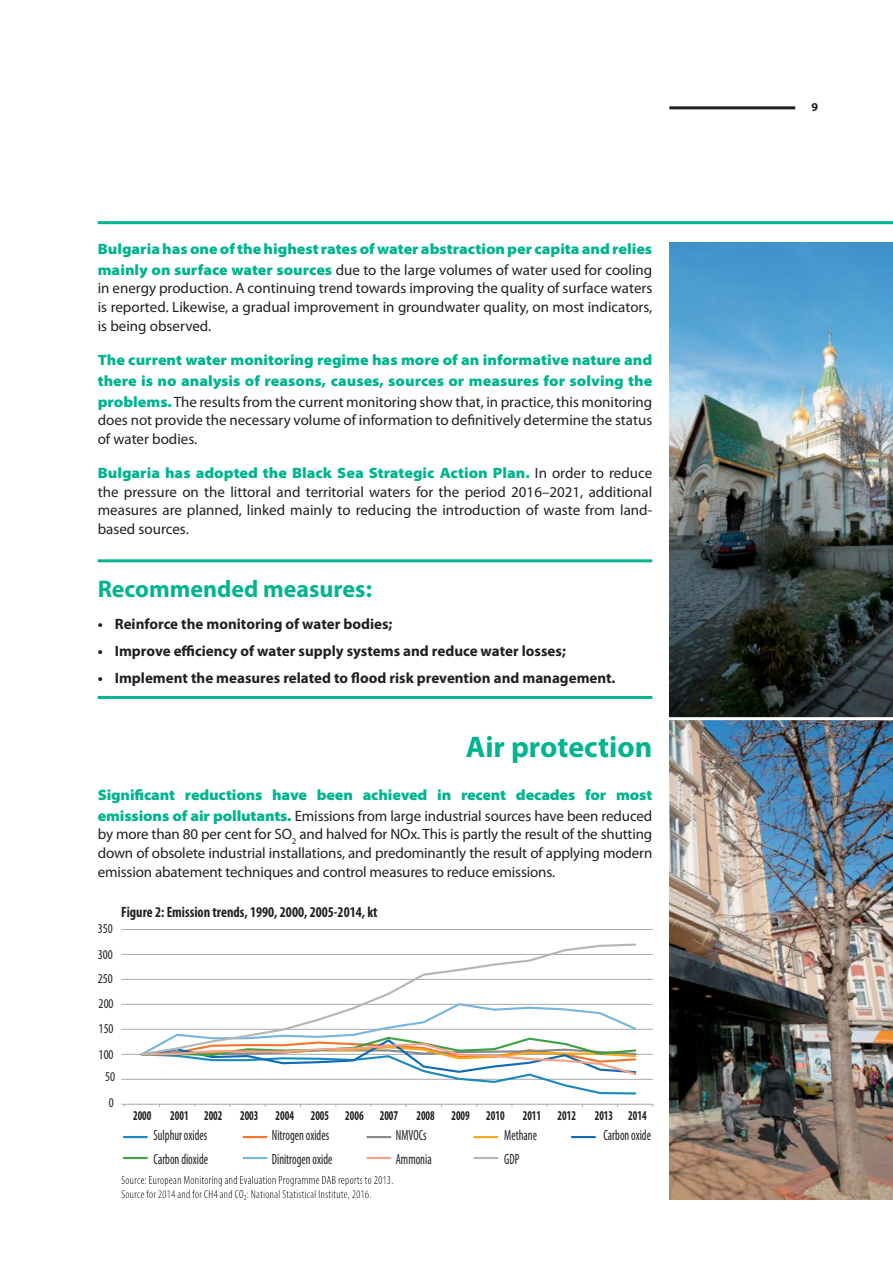
<style>
.page{position:relative;width:893px;height:1263px;background:#fff}
.page>*{position:absolute;margin:0;border:0;box-sizing:border-box;transform-origin:0 0}
.t1{font:700 30px "Myriad Pro";color:#00b490}
.t2{font:700 24px "Myriad Pro";color:#00b490}
.t3{font:15px/18.8px "Myriad Pro";color:#231f20;text-align:justify}
.t4{font:900 semi-expanded 15px/21px "Myriad Pro";color:#00b490}
.t5{font:700 15px "Myriad Pro";color:#231f20}
.t6{font:700 condensed 15px "Myriad Pro";color:#231f20;scale:.95 1}
.t7{font:condensed 14.85px "Myriad Pro";color:#231f20;scale:.8 1}
.t8{font:700 condensed 13.5px "Myriad Pro";letter-spacing:.005em;color:#231f20;scale:.8 1}
.t9{font:condensed 13.5px "Myriad Pro";letter-spacing:-.005em;color:#231f20;scale:.96 1}
.t10{font:condensed 12px/14.4px "Myriad Pro";color:#000;scale:.95 1}
.t11{font:700 12px "Myriad Pro";color:#231f20}
.s1{font-weight:400;font-stretch:normal;color:#231f20}
.s2{font-weight:900;font-stretch:semi-expanded;color:#00b490}
</style>
<div class="page">
<hr style="left:669px;top:106px;width:126px;height:3px;background:#231f20">
<img style="left:669px;top:242px;width:224px;height:957px">
<hr style="left:667px;top:717px;width:226px;height:3px;background:#fff">
<hr style="left:98px;top:221px;width:795px;height:3px;background:#00b490">
<hr style="left:98px;top:559px;width:554px;height:3px;background:#00b490">
<hr style="left:98px;top:696px;width:554px;height:3px;background:#00b490">
<hr style="left:124px;top:929px;width:529px;height:1px;background:#a7a9ac">
<hr style="left:124px;top:954px;width:529px;height:1px;background:#a7a9ac">
<hr style="left:124px;top:979px;width:529px;height:1px;background:#a7a9ac">
<hr style="left:124px;top:1004px;width:529px;height:1px;background:#a7a9ac">
<hr style="left:124px;top:1029px;width:529px;height:1px;background:#a7a9ac">
<hr style="left:124px;top:1054px;width:529px;height:1px;background:#a7a9ac">
<hr style="left:124px;top:1079px;width:529px;height:1px;background:#a7a9ac">
<svg style="left:121px;top:1104px;width:532px;height:3px"></svg>
<svg style="left:141px;top:1056px;width:495px;height:39px"></svg>
<svg style="left:141px;top:943px;width:495px;height:113px"></svg>
<hr style="left:124px;top:1136px;width:23px;height:2px;background:#1c8cbe">
<hr style="left:243px;top:1136px;width:24px;height:2px;background:#f4772d">
<hr style="left:367px;top:1136px;width:23px;height:2px;background:#888b8c">
<hr style="left:474px;top:1136px;width:23px;height:2px;background:#f3aa1d">
<hr style="left:572px;top:1136px;width:23px;height:2px;background:#0f6cb6">
<hr style="left:124px;top:1157px;width:23px;height:2px;background:#3ea147">
<hr style="left:243px;top:1157px;width:24px;height:2px;background:#79b5de">
<hr style="left:367px;top:1157px;width:23px;height:2px;background:#f8a188">
<hr style="left:474px;top:1157px;width:23px;height:2px;background:#b4b7b7">
<p class="t4" style="left:98px;top:239px;width:556px">Bulgaria has one of the highest rates of water abstraction per capita and relies mainly on surface water sources <span class="s1">due to the large volumes of water used for cooling</span></p>
<p class="t3" style="left:98px;top:280px;width:556px">in energy production. A continuing trend towards improving the quality of surface waters is reported. Likewise, a gradual improvement in groundwater quality, on most indicators, is being observed.</p>
<p class="t4" style="left:98px;top:350px;width:556px;text-align:justify">The current water monitoring regime has more of an informative nature and there is no analysis of reasons, causes, sources or measures for solving the problems. <span class="s1">The results from the current monitoring show that, in practice, this monitoring</span></p>
<p class="t3" style="left:98px;top:412px;width:556px">does not provide the necessary volume of information to definitively determine the status of water bodies.</p>
<p class="t3" style="left:98px;top:464px;width:556px"><span class="s2">Bulgaria has adopted the Black Sea Strategic Action Plan.</span> In order to reduce the pressure on the littoral and territorial waters for the period 2016–2021, additional measures are planned, linked mainly to reducing the introduction of waste from land&shy;based sources.</p>
<h2 class="t2" style="left:98px;top:580px;width:276px">Recommended measures:</h2>
<p class="t5" style="left:98px;top:618px;width:296px">• Reinforce the monitoring of water bodies;</p>
<p class="t5" style="left:98px;top:645px;width:470px">• Improve efficiency of water supply systems and reduce water losses;</p>
<p class="t5" style="left:98px;top:672px;width:519px">• Implement the measures related to flood risk prevention and management.</p>
<h1 class="t1" style="left:466px;top:736px;width:188px">Air protection</h1>
<p class="t4" style="left:98px;top:785px;width:556px">Significant reductions have been achieved in recent decades for most emissions of air pollutants. <span class="s1">Emissions from large industrial sources have been reduced</span></p>
<p class="t3" style="left:98px;top:826px;width:556px">by more than 80 per cent for SO<sub>2</sub> and halved for NOx. This is partly the result of the shutting down of obsolete industrial installations, and predominantly the result of applying modern emission abatement techniques and control measures to reduce emissions.</p>
<p class="t6" style="left:121px;top:907px;width:272px">Figure 2: Emission trends, 1990, 2000, 2005-2014, kt</p>
<p class="t9" style="left:98px;top:923px;width:17px">350</p>
<p class="t9" style="left:98px;top:949px;width:17px">300</p>
<p class="t9" style="left:98px;top:974px;width:17px">250</p>
<p class="t9" style="left:99px;top:999px;width:17px">200</p>
<p class="t9" style="left:99px;top:1024px;width:17px">150</p>
<p class="t9" style="left:99px;top:1049px;width:17px">100</p>
<p class="t9" style="left:105px;top:1071px;width:12px">50</p>
<p class="t9" style="left:109px;top:1097px;width:7px">0</p>
<p class="t8" style="left:133px;top:1110px;width:25px">2000</p>
<p class="t8" style="left:170px;top:1110px;width:67px">2001 2002</p>
<p class="t8" style="left:240px;top:1110px;width:25px">2003</p>
<p class="t8" style="left:276px;top:1110px;width:155px">2004 2005 2006 2007</p>
<p class="t8" style="left:416px;top:1110px;width:112px">2008 2009 2010</p>
<p class="t8" style="left:523px;top:1110px;width:68px">2011 2012</p>
<p class="t8" style="left:595px;top:1110px;width:66px">2013 2014</p>
<p class="t7" style="left:154px;top:1129px;width:69px">Sulphur oxides</p>
<p class="t7" style="left:272px;top:1129px;width:73px">Nitrogen oxides</p>
<p class="t7" style="left:396px;top:1129px;width:40px">NMVOCs</p>
<p class="t7" style="left:504px;top:1129px;width:42px">Methane</p>
<p class="t7" style="left:603px;top:1129px;width:61px">Carbon oxide</p>
<p class="t7" style="left:154px;top:1153px;width:70px">Carbon dioxide</p>
<p class="t7" style="left:272px;top:1153px;width:77px">Dinitrogen oxide</p>
<p class="t7" style="left:396px;top:1153px;width:46px">Ammonia</p>
<p class="t7" style="left:504px;top:1153px;width:20px">GDP</p>
<p class="t10" style="left:121px;top:1173px;width:288px">Source: European Monitoring and Evaluation Programme DAB reports to 2013.<br>Source for 2014 and for CH4 and CO2: National Statistical Institute, 2016.</p>
<p class="t11" style="left:811px;top:103px;width:8px">9</p>
</div>
